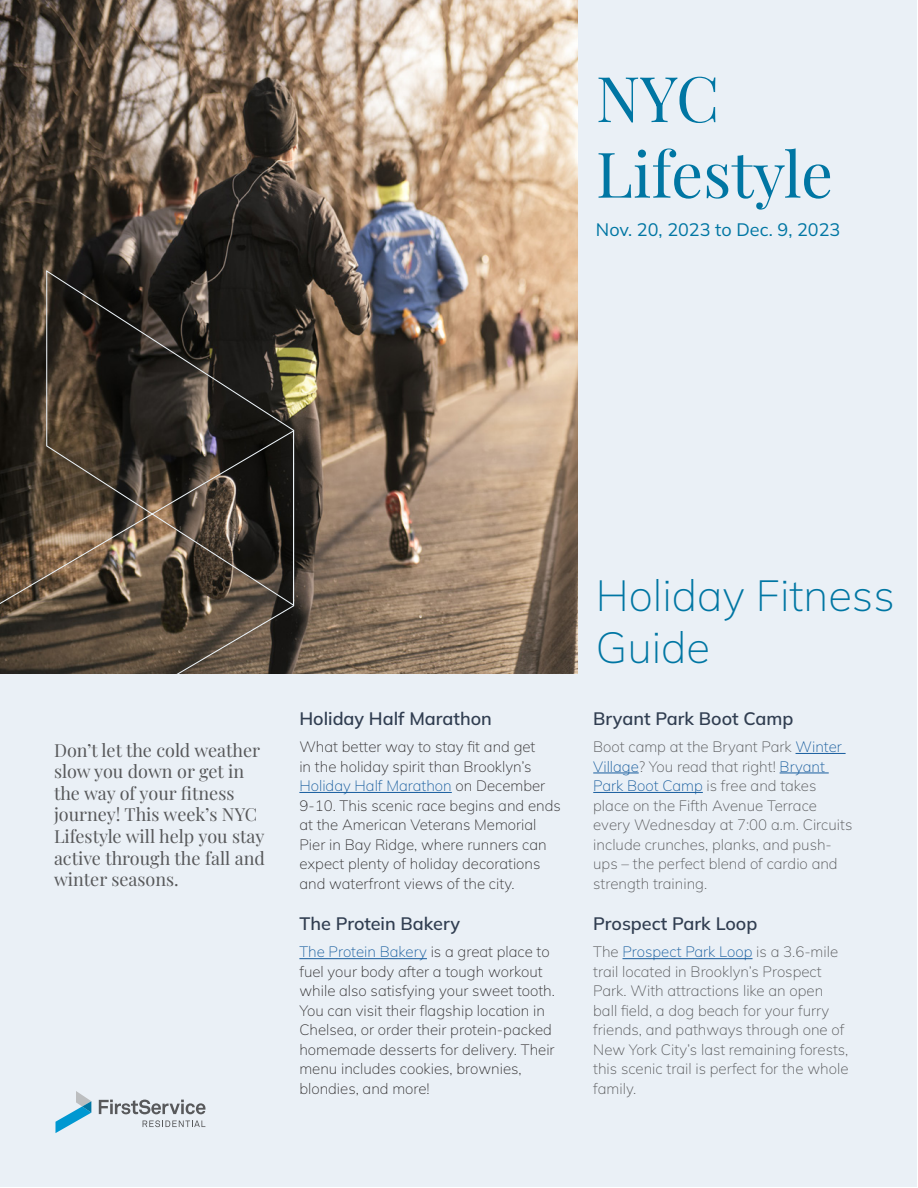
<style>
.page{position:relative;width:918px;height:1188px;background:#fff}
.page>*{position:absolute;margin:0;border:0;box-sizing:border-box;transform-origin:0 0}
.t1{font:63px/75.6px "Playfair Display";color:#0076a3}
.t2{font:300 43.5px/52.2px "Mulish";color:#0076a3}
.t3{font:18px/21.6px "Playfair Display";color:#57585a}
.t4{font:600 18px "Mulish";color:#313e51}
.t5{font:18px "Mulish";color:#0076a3}
.t6{font:300 15px/19.5px "Mulish";color:#312f30}
.t7{font:300 15px/19.5px "Mulish";color:#57585a}
.s1{color:#175d9e}
</style>
<div class="page">
<div style="left:1px;top:1px;width:916px;height:1186px;background:#eaf0f6"></div>
<img style="left:0;top:0;width:578px;height:674px">
<svg style="left:56px;top:1091px;width:35px;height:42px"></svg>
<svg style="left:99px;top:1100px;width:107px;height:14px"></svg>
<svg style="left:143px;top:1120px;width:62px;height:7px"></svg>
<svg style="left:0;top:270px;width:294px;height:404px;background:#42392e"></svg>
<hr style="left:299px;top:792px;width:153px;height:1px;background:#175d9e">
<hr style="left:623px;top:958px;width:130px;height:1px;background:#175d9e">
<hr style="left:796px;top:753px;width:50px;height:1px;background:#175d9e">
<hr style="left:593px;top:773px;width:46px;height:1px;background:#175d9e">
<hr style="left:780px;top:773px;width:49px;height:1px;background:#175d9e">
<hr style="left:593px;top:792px;width:110px;height:1px;background:#175d9e">
<hr style="left:299px;top:958px;width:128px;height:1px;background:#175d9e">
<p class="t1" style="left:596px;top:55px;width:239px">NYC<br>Lifestyle</p>
<p class="t5" style="left:596px;top:217px;width:246px">Nov. 20, 2023 to Dec. 9, 2023</p>
<p class="t3" style="left:54px;top:738px;width:213px">Don’t let the cold weather slow you down or get in the way of your fitness journey! This week’s NYC<br>Lifestyle will help you stay active through the fall and winter seasons.</p>
<p class="t4" style="left:299px;top:707px;width:194px">Holiday Half Marathon</p>
<p class="t6" style="left:299px;top:737px;width:263px">What better way to stay fit and get<br>in the holiday spirit than Brooklyn’s <span class="s1">Holiday Half Marathon</span> on December 9-10. This scenic race begins and ends at the American Veterans Memorial Pier in Bay Ridge, where runners can expect plenty of holiday decorations and waterfront views of the city.</p>
<p class="t4" style="left:299px;top:911px;width:162px">The Protein Bakery</p>
<p class="t6" style="left:299px;top:942px;width:257px"><span class="s1">The Protein Bakery</span> is a great place to fuel your body after a tough workout while also satisfying your sweet tooth.<br>You can visit their flagship location in Chelsea, or order their protein-packed homemade desserts for delivery. Their menu includes cookies, brownies, blondies, and more!</p>
<p class="t2" style="left:596px;top:568px;width:300px">Holiday Fitness<br>Guide</p>
<p class="t4" style="left:593px;top:707px;width:202px">Bryant Park Boot Camp</p>
<p class="t7" style="left:593px;top:737px;width:261px">Boot camp at the Bryant Park <span class="s1">Winter Village</span>? You read that right! <span class="s1">Bryant Park Boot Camp</span> is free and takes place on the Fifth Avenue Terrace every Wednesday at 7:00 a.m. Circuits include crunches, planks, and push&shy;ups – the perfect blend of cardio and strength training.</p>
<p class="t4" style="left:593px;top:911px;width:166px">Prospect Park Loop</p>
<p class="t7" style="left:593px;top:942px;width:257px">The <span class="s1">Prospect Park Loop</span> is a 3.6-mile trail located in Brooklyn’s Prospect Park. With attractions like an open ball field, a dog beach for your furry friends, and pathways through one of New York City’s last remaining forests, this scenic trail is perfect for the whole family.</p>
</div>
